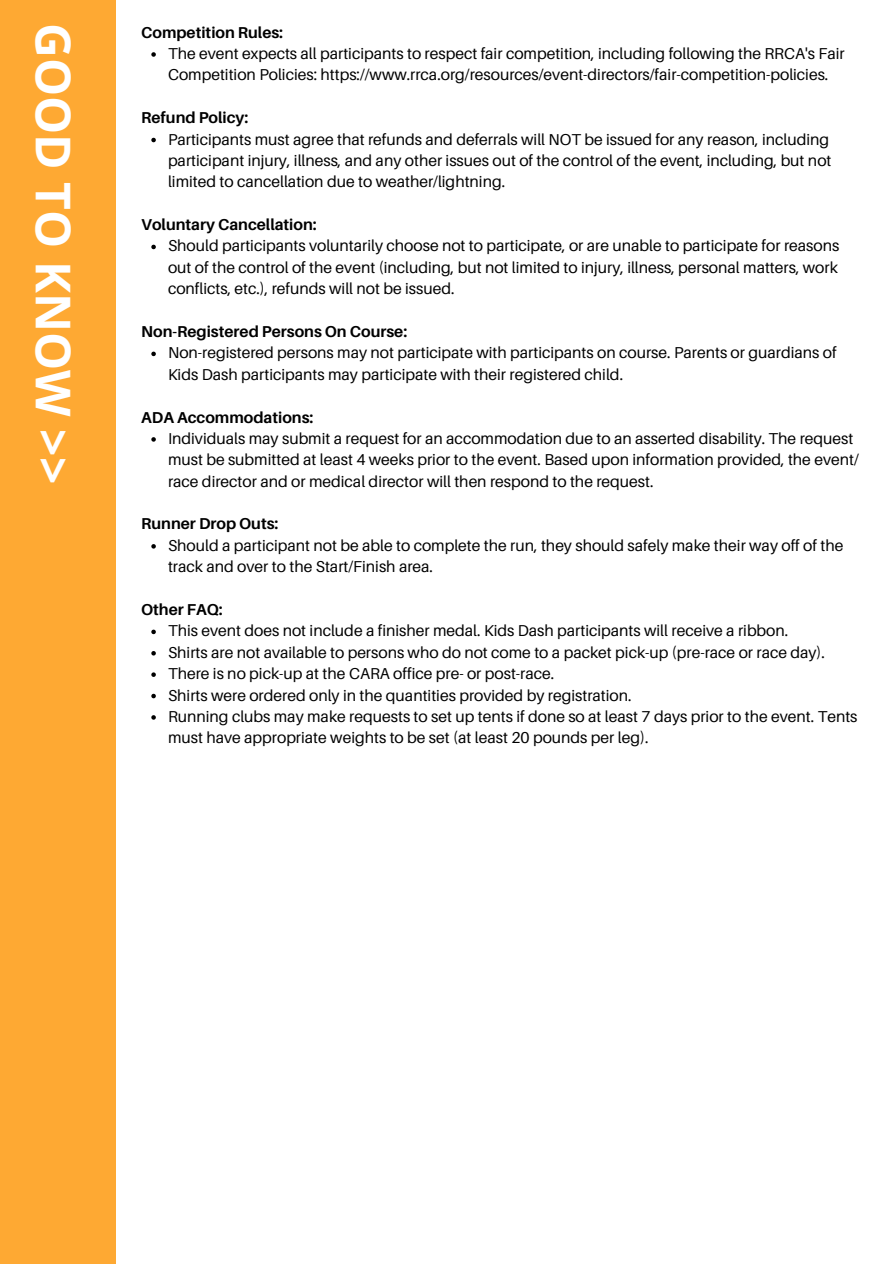
<style>
.page{position:relative;width:894px;height:1264px;background:#fff}
.page>*{position:absolute;margin:0;border:0;box-sizing:border-box;transform-origin:0 0}
.t1{font:700 48px "Open Sans";color:#fff}
.t2{font:15.75px/21.3px "Aileron";color:#000}
.t3{font:700 15.75px "Aileron";color:#000}
</style>
<div class="page">
<div style="left:0;top:0;width:116px;height:1263px;background:#fea933"></div>
<svg style="left:151px;top:52px;width:5px;height:5px"></svg>
<svg style="left:151px;top:138px;width:5px;height:4px"></svg>
<svg style="left:151px;top:245px;width:5px;height:4px"></svg>
<svg style="left:151px;top:351px;width:5px;height:5px"></svg>
<svg style="left:151px;top:437px;width:5px;height:4px"></svg>
<svg style="left:151px;top:544px;width:5px;height:4px"></svg>
<svg style="left:151px;top:629px;width:5px;height:5px"></svg>
<svg style="left:151px;top:651px;width:5px;height:4px"></svg>
<svg style="left:151px;top:672px;width:5px;height:5px"></svg>
<svg style="left:151px;top:693px;width:5px;height:5px"></svg>
<svg style="left:151px;top:715px;width:5px;height:4px"></svg>
<p class="t1" style="left:87px;top:23px;width:462px;rotate:90deg">GOOD TO KNOW &gt;&gt;</p>
<p class="t3" style="left:141px;top:22px;width:143px">Competition Rules:</p>
<h1 class="t2" style="left:168px;top:42px;width:678px">The event expects all participants to respect fair competition, including following the RRCA's Fair<br>Competition Policies: https://www.rrca.org/resources/event-directors/fair-competition-policies.</h1>
<h2 class="t3" style="left:141px;top:108px;width:108px">Refund Policy:</h2>
<p class="t2" style="left:168px;top:128px;width:664px">Participants must agree that refunds and deferrals will NOT be issued for any reason, including participant injury, illness, and any other issues out of the control of the event, including, but not limited to cancellation due to weather/lightning.</p>
<h2 class="t3" style="left:141px;top:215px;width:177px">Voluntary Cancellation:</h2>
<p class="t2" style="left:168px;top:235px;width:672px;text-align:justify">Should participants voluntarily choose not to participate, or are unable to participate for reasons out of the control of the event (including, but not limited to injury, illness, personal matters, work conflicts, etc.), refunds will not be issued.</p>
<h2 class="t3" style="left:141px;top:322px;width:267px">Non-Registered Persons On Course:</h2>
<p class="t2" style="left:168px;top:342px;width:670px">Non-registered persons may not participate with participants on course. Parents or guardians of<br>Kids Dash participants may participate with their registered child.</p>
<h2 class="t3" style="left:141px;top:407px;width:174px">ADA Accommodations:</h2>
<p class="t2" style="left:168px;top:427px;width:692px">Individuals may submit a request for an accommodation due to an asserted disability. The request must be submitted at least 4 weeks prior to the event. Based upon information provided, the event/ race director and or medical director will then respond to the request.</p>
<h2 class="t3" style="left:141px;top:514px;width:139px">Runner Drop Outs:</h2>
<p class="t2" style="left:168px;top:534px;width:676px">Should a participant not be able to complete the run, they should safely make their way off of the track and over to the Start/Finish area.</p>
<h2 class="t3" style="left:141px;top:599px;width:83px">Other FAQ:</h2>
<p class="t2" style="left:168px;top:620px;width:621px">This event does not include a finisher medal. Kids Dash participants will receive a ribbon.</p>
<h2 class="t2" style="left:168px;top:641px;width:658px">Shirts are not available to persons who do not come to a packet pick-up (pre-race or race day).</h2>
<p class="t2" style="left:168px;top:662px;width:387px">There is no pick-up at the CARA office pre- or post-race.</p>
<p class="t2" style="left:168px;top:684px;width:465px">Shirts were ordered only in the quantities provided by registration.</p>
<p class="t2" style="left:168px;top:705px;width:690px">Running clubs may make requests to set up tents if done so at least 7 days prior to the event. Tents must have appropriate weights to be set (at least 20 pounds per leg).</p>
</div>
